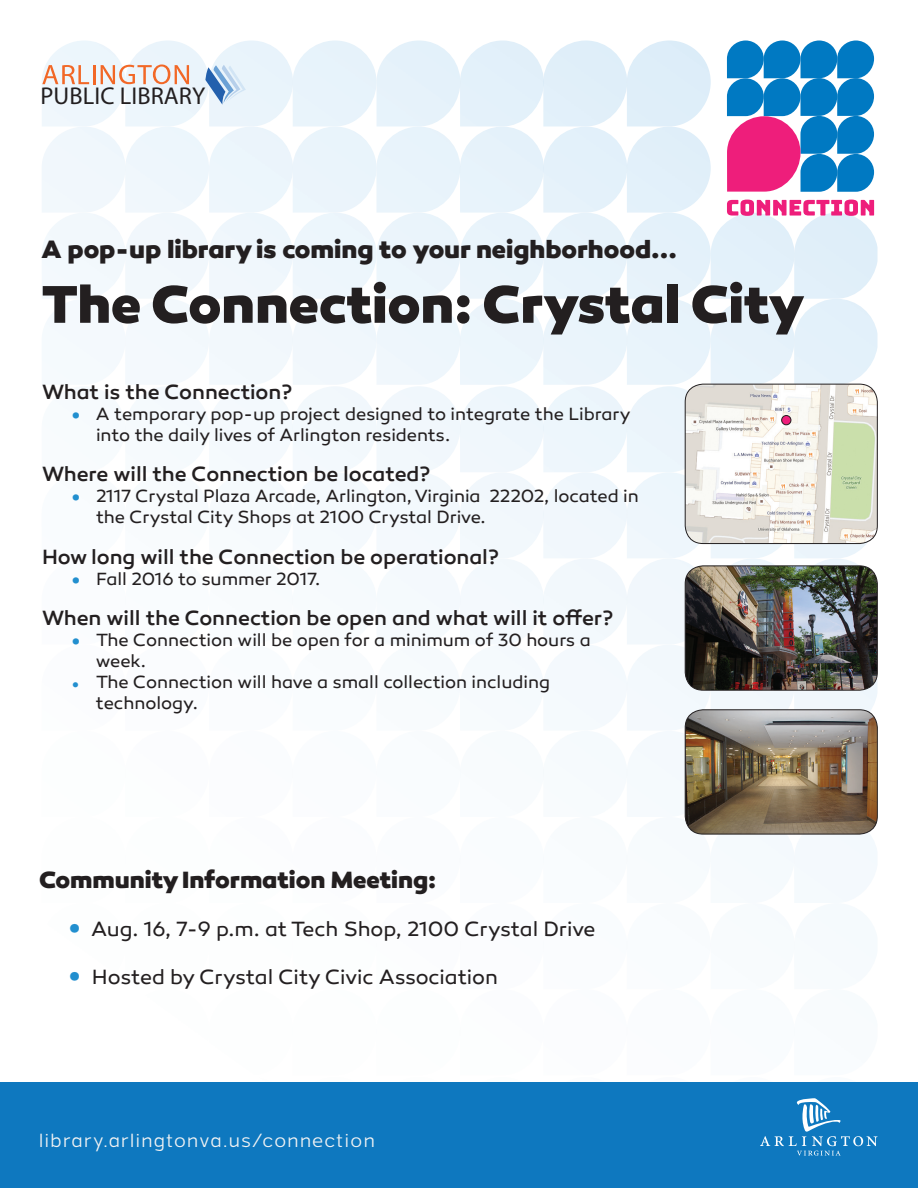
<style>
.page{position:relative;width:918px;height:1188px;background:#fff}
.page>*{position:absolute;margin:0;border:0;box-sizing:border-box;transform-origin:0 0}
.t1{font:800 54px "Canaro";letter-spacing:-.005em;color:#231f20}
.t2{font:800 25.5px "Canaro";color:#231f20}
.t3{font:24.45px "Myriad Pro";letter-spacing:.005em;color:#231f20}
.t4{font:800 24px "Canaro";color:#231f20}
.t5{font:500 21px "Canaro";letter-spacing:-.005em;color:#231f20}
.t6{font:21px "Canaro";letter-spacing:-.005em;color:#231f20}
.t7{font:18px/21px "Canaro";letter-spacing:-.005em;color:#231f20}
.t8{font:18px "Grey Sans";letter-spacing:.065em;color:#f2f3f4}
.s1{font-size:25.5px;color:#228fcf}
.s2{font-size:21px;color:#228fcf}
.s3{font-size:36px;color:#228fcf}
</style>
<div class="page">
<img style="left:293px;top:40px;width:418px;height:173px">
<svg style="left:543px;top:163px;width:1px;height:12px"></svg>
<svg style="left:543px;top:77px;width:1px;height:12px"></svg>
<div style="left:42px;top:40px;width:83px;height:86px;background:#edf6fc;border-radius:40px"></div>
<svg style="left:543px;top:249px;width:1px;height:12px"></svg>
<svg style="left:543px;top:509px;width:1px;height:12px"></svg>
<svg style="left:543px;top:423px;width:1px;height:12px"></svg>
<img style="left:389px;top:559px;width:489px;height:342px">
<svg style="left:543px;top:681px;width:1px;height:12px"></svg>
<svg style="left:543px;top:595px;width:1px;height:12px"></svg>
<svg style="left:543px;top:767px;width:1px;height:13px"></svg>
<div style="left:0;top:1082px;width:918px;height:106px;background:#0e78bf"></div>
<svg style="left:760px;top:1098px;width:118px;height:58px"></svg>
<img style="left:685px;top:384px;width:192px;height:160px">
<div style="left:685px;top:384px;width:193px;height:160px;border:1px solid #231f20;border-radius:18px"></div>
<img style="left:685px;top:710px;width:192px;height:124px">
<div style="left:685px;top:709px;width:193px;height:125px;border:1px solid #231f20;border-radius:18px"></div>
<img style="left:685px;top:566px;width:192px;height:124px">
<div style="left:685px;top:566px;width:193px;height:125px;border:1px solid #231f20;border-radius:18px"></div>
<div style="left:782px;top:416px;width:9px;height:9px;background:#ee1e7b;border-radius:50%"></div>
<div style="left:781px;top:415px;width:10px;height:10px;border:1px solid #231f20;border-radius:50%"></div>
<svg style="left:727px;top:41px;width:147px;height:151px;background:#5a7bbc"></svg>
<svg style="left:727px;top:200px;width:147px;height:16px"></svg>
<svg style="left:101px;top:65px;width:88px;height:22px;background:#edcbbd"></svg>
<svg style="left:205px;top:65px;width:41px;height:40px;background:#b5cee7"></svg>
<svg style="left:42px;top:65px;width:53px;height:19px"></svg>
<p class="t3" style="left:40px;top:81px;width:166px">PUBLIC LIBRARY</p>
<p class="t2" style="left:42px;top:233px;width:637px">A pop-up library is coming to your neighborhood...</p>
<p class="t1" style="left:42px;top:270px;width:765px">The Connection: Crystal City</p>
<p class="t5" style="left:42px;top:379px;width:251px">What is the Connection?</p>
<p class="t7" style="left:96px;top:403px;width:536px;text-indent:-24px"><span class="s1">•</span> A temporary pop-up project designed to integrate the Library into the daily lives of Arlington residents.</p>
<p class="t5" style="left:42px;top:461px;width:390px">Where will the Connection be located?</p>
<p class="t7" style="left:96px;top:486px;width:544px;text-indent:-24px"><span class="s1">•</span> 2117 Crystal Plaza Arcade, Arlington, Virginia 22202, located in the Crystal City Shops at 2100 Crystal Drive.</p>
<p class="t5" style="left:42px;top:544px;width:458px">How long will the Connection be operational?</p>
<p class="t7" style="left:72px;top:568px;width:250px"><span class="s1">•</span> Fall 2016 to summer 2017.</p>
<p class="t5" style="left:42px;top:605px;width:572px">When will the Connection be open and what will it offer?</p>
<p class="t7" style="left:96px;top:630px;width:496px;text-indent:-24px"><span class="s1">•</span> The Connection will be open for a minimum of 30 hours a week.</p>
<p class="t7" style="left:72px;top:672px;width:479px"><span class="s2">•</span> The Connection will have a small collection including</p>
<p class="t7" style="left:96px;top:693px;width:103px">technology.</p>
<p class="t4" style="left:39px;top:864px;width:399px">Community Information Meeting:</p>
<p class="t6" style="left:69px;top:916px;width:528px"><span class="s3">•</span> Aug. 16, 7-9 p.m. at Tech Shop, 2100 Crystal Drive</p>
<p class="t6" style="left:69px;top:964px;width:430px"><span class="s3">•</span> Hosted by Crystal City Civic Association</p>
<p class="t8" style="left:39px;top:1131px;width:337px">library.arlingtonva.us/connection</p>
</div>
